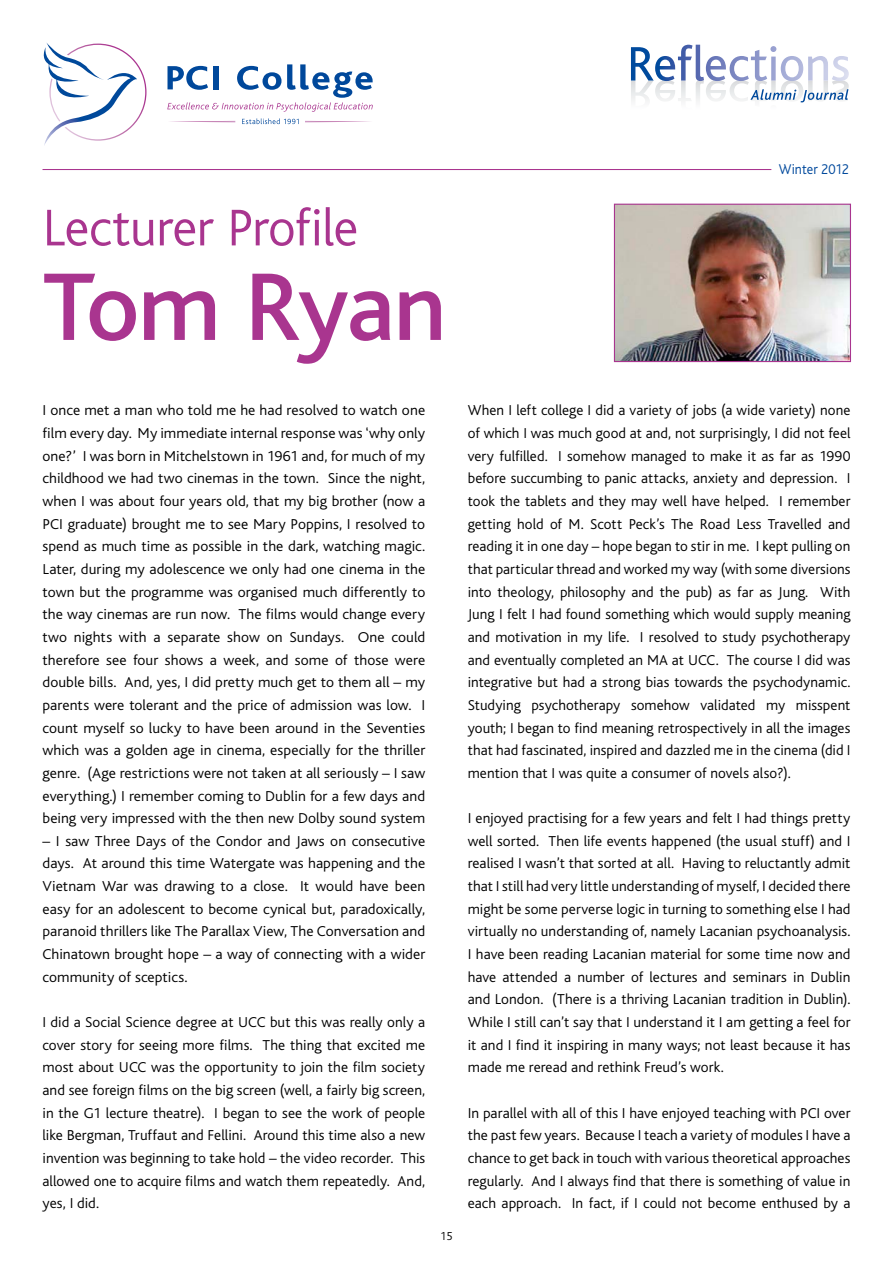
<style>
.page{position:relative;width:893px;height:1263px;background:#fff}
.page>*{position:absolute;margin:0;border:0;box-sizing:border-box;transform-origin:0 0}
.t1{font:500 100.5px "Bliss";letter-spacing:-.025em;color:#a9358f}
.t2{font:300 54px "Bliss";letter-spacing:-.015em;color:#a9358f}
.t3{font:300 15px/22.6px "Bliss";letter-spacing:.005em;color:#000;text-align:justify}
.t4{font:300 15px/22.6px "Bliss";letter-spacing:.005em;color:#000;text-align:justify;scale:1.04 1}
.t5{font:300 14.7px "Bliss";color:#00499c;scale:.95 1}
.t6{font:300 12px "Bliss";color:#000}
</style>
<div class="page">
<hr style="left:43px;top:169px;width:728px;height:1px;background:#a9358f">
<svg style="left:631px;top:45px;width:218px;height:58px"></svg>
<svg style="left:43px;top:43px;width:103px;height:102px"></svg>
<svg style="left:242px;top:118px;width:57px;height:6px"></svg>
<svg style="left:170px;top:121px;width:65px;height:1px"></svg>
<svg style="left:305px;top:121px;width:65px;height:1px"></svg>
<svg style="left:167px;top:64px;width:206px;height:48px"></svg>
<img style="left:616px;top:206px;width:233px;height:154px">
<div style="left:614px;top:204px;width:237px;height:158px;border:1px solid #a9358f"></div>
<h2 class="t2" style="left:43px;top:199px;width:317px">Lecturer Profile</h2>
<h1 class="t1" style="left:43px;top:254px;width:405px">Tom Ryan</h1>
<p class="t5" style="left:779px;top:161px;width:76px">Winter 2012</p>
<p class="t4" style="left:43px;top:399px;width:370px">I once met a man who told me he had resolved to watch one film every day. My immediate internal response was ‘why only one?’ I was born in Mitchelstown in 1961 and, for much of my childhood we had two cinemas in the town. Since the night, when I was about four years old, that my big brother (now a PCI graduate) brought me to see Mary Poppins, I resolved to spend as much time as possible in the dark, watching magic.<br>Later, during my adolescence we only had one cinema in the town but the programme was organised much differently to the way cinemas are run now. The films would change every two nights with a separate show on Sundays. One could therefore see four shows a week, and some of those were double bills. And, yes, I did pretty much get to them all – my parents were tolerant and the price of admission was low. I count myself so lucky to have been around in the Seventies which was a golden age in cinema, especially for the thriller genre. (Age restrictions were not taken at all seriously – I saw everything.) I remember coming to Dublin for a few days and being very impressed with the then new Dolby sound system</p>
<p class="t4" style="left:43px;top:830px;width:369px">– I saw Three Days of the Condor and Jaws on consecutive days. At around this time Watergate was happening and the Vietnam War was drawing to a close. It would have been easy for an adolescent to become cynical but, paradoxically, paranoid thrillers like The Parallax View, The Conversation and Chinatown brought hope – a way of connecting with a wider community of sceptics.</p>
<p class="t3" style="left:43px;top:1011px;width:384px">I did a Social Science degree at UCC but this was really only a cover story for seeing more films. The thing that excited me most about UCC was the opportunity to join the film society and see foreign films on the big screen (well, a fairly big screen, in the G1 lecture theatre). I began to see the work of people like Bergman, Truffaut and Fellini. Around this time also a new invention was beginning to take hold – the video recorder. This allowed one to acquire films and watch them repeatedly. And, yes, I did.</p>
<p class="t6" style="left:440px;top:1230px;width:14px">15</p>
<p class="t3" style="left:468px;top:399px;width:384px">When I left college I did a variety of jobs (a wide variety) none of which I was much good at and, not surprisingly, I did not feel very fulfilled. I somehow managed to make it as far as 1990 before succumbing to panic attacks, anxiety and depression. I took the tablets and they may well have helped. I remember getting hold of M. Scott Peck’s The Road Less Travelled and reading it in one day – hope began to stir in me. I kept pulling on that particular thread and worked my way (with some diversions into theology, philosophy and the pub) as far as Jung. With Jung I felt I had found something which would supply meaning and motivation in my life. I resolved to study psychotherapy and eventually completed an MA at UCC. The course I did was integrative but had a strong bias towards the psychodynamic.<br>Studying psychotherapy somehow validated my misspent youth; I began to find meaning retrospectively in all the images that had fascinated, inspired and dazzled me in the cinema (did I mention that I was quite a consumer of novels also?).</p>
<p class="t3" style="left:468px;top:807px;width:384px">I enjoyed practising for a few years and felt I had things pretty well sorted. Then life events happened (the usual stuff) and I realised I wasn’t that sorted at all. Having to reluctantly admit that I still had very little understanding of myself, I decided there might be some perverse logic in turning to something else I had virtually no understanding of, namely Lacanian psychoanalysis.<br>I have been reading Lacanian material for some time now and have attended a number of lectures and seminars in Dublin and London. (There is a thriving Lacanian tradition in Dublin).<br>While I still can’t say that I understand it I am getting a feel for it and I find it inspiring in many ways; not least because it has made me reread and rethink Freud’s work.</p>
<p class="t3" style="left:468px;top:1102px;width:384px">In parallel with all of this I have enjoyed teaching with PCI over the past few years. Because I teach a variety of modules I have a chance to get back in touch with various theoretical approaches regularly. And I always find that there is something of value in each approach. In fact, if I could not become enthused by a</p>
</div>
